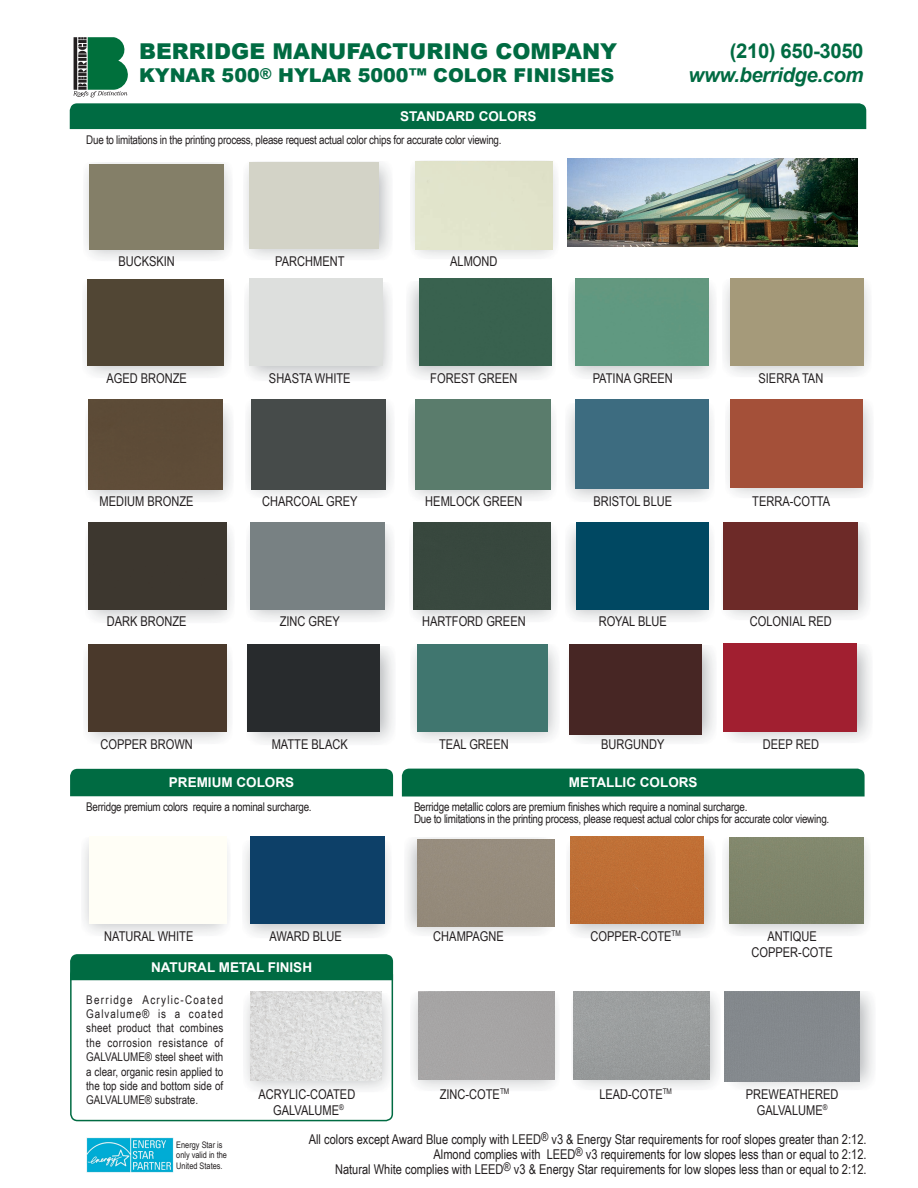
<style>
.page{position:relative;width:918px;height:1188px;background:#fff}
.page>*{position:absolute;margin:0;border:0;box-sizing:border-box;transform-origin:0 0}
.t1{font:900 21.75px "Arial";color:#006b42}
.t2{font:italic 700 20.25px "Arial";letter-spacing:-.02em;color:#006b42}
.t3{font:700 20.25px "Arial";letter-spacing:-.02em;color:#006b42}
.t4{font:900 19.05px "Arial";color:#006b42}
.t5{font:13.5px/16.2px "Arial Narrow";color:#231f20;text-align:center}
.t6{font:700 13.5px "Arial";color:#fff}
.t7{font:12px/14.4px "Arial Narrow";letter-spacing:-.02em;color:#231f20}
.t8{font:9px/10.8px "Arial Narrow";color:#231f20}
.s1{font-size:15px}
</style>
<div class="page">
<div style="left:70px;top:103px;width:796px;height:26px;background:#006b42"></div>
<img style="left:573px;top:992px;width:145px;height:96px">
<img style="left:412px;top:992px;width:145px;height:97px">
<img style="left:245px;top:994px;width:149px;height:103px">
<img style="left:724px;top:837px;width:144px;height:97px">
<img style="left:568px;top:840px;width:145px;height:96px">
<img style="left:406px;top:837px;width:149px;height:97px">
<img style="left:244px;top:840px;width:145px;height:96px">
<img style="left:85px;top:646px;width:145px;height:96px">
<img style="left:412px;top:645px;width:145px;height:96px">
<img style="left:723px;top:644px;width:147px;height:97px">
<img style="left:569px;top:646px;width:145px;height:96px">
<img style="left:87px;top:524px;width:145px;height:97px">
<img style="left:248px;top:524px;width:144px;height:96px">
<img style="left:247px;top:400px;width:145px;height:96px">
<img style="left:87px;top:404px;width:144px;height:96px">
<img style="left:410px;top:403px;width:302px;height:97px">
<img style="left:411px;top:524px;width:144px;height:96px">
<img style="left:570px;top:281px;width:144px;height:96px">
<img style="left:408px;top:281px;width:145px;height:97px">
<img style="left:84px;top:279px;width:145px;height:97px">
<img style="left:85px;top:163px;width:145px;height:96px">
<img style="left:245px;top:162px;width:145px;height:96px">
<img style="left:412px;top:161px;width:144px;height:96px">
<img style="left:567px;top:158px;width:291px;height:88px">
<div style="left:70px;top:769px;width:323px;height:27px;background:#006b42"></div>
<div style="left:402px;top:769px;width:463px;height:27px;background:#006b42"></div>
<div style="left:70px;top:968px;width:323px;height:153px;border:2px solid #006b42;border-radius:7px"></div>
<div style="left:70px;top:954px;width:323px;height:26px;background:#006b42"></div>
<svg style="left:73px;top:37px;width:55px;height:60px;background:#468567"></svg>
<img style="left:86px;top:1137px;width:88px;height:36px">
<div style="left:90px;top:164px;width:134px;height:85px;background:#847f68"></div>
<div style="left:249px;top:163px;width:129px;height:86px;background:#d3d3c7"></div>
<div style="left:416px;top:162px;width:136px;height:87px;background:#e1e4cb"></div>
<div style="left:88px;top:279px;width:136px;height:86px;background:#514634"></div>
<div style="left:249px;top:278px;width:134px;height:87px;background:#dddfdd"></div>
<div style="left:419px;top:278px;width:132px;height:87px;background:#39624f"></div>
<div style="left:576px;top:278px;width:132px;height:87px;background:#609981"></div>
<div style="left:730px;top:278px;width:134px;height:87px;background:#a59a7a"></div>
<div style="left:89px;top:400px;width:134px;height:89px;background:#5d4b37"></div>
<div style="left:252px;top:400px;width:134px;height:89px;background:#464b4a"></div>
<div style="left:416px;top:399px;width:135px;height:90px;background:#5a7c6c"></div>
<div style="left:576px;top:399px;width:133px;height:90px;background:#3d6c80"></div>
<div style="left:730px;top:399px;width:133px;height:89px;background:#a45039"></div>
<div style="left:89px;top:522px;width:137px;height:88px;background:#3d372f"></div>
<div style="left:250px;top:522px;width:134px;height:88px;background:#788183"></div>
<div style="left:414px;top:522px;width:136px;height:88px;background:#38483e"></div>
<div style="left:576px;top:522px;width:133px;height:88px;background:#004862"></div>
<div style="left:723px;top:522px;width:135px;height:88px;background:#6d2a28"></div>
<div style="left:89px;top:644px;width:137px;height:88px;background:#4a392b"></div>
<div style="left:247px;top:644px;width:133px;height:88px;background:#282b2d"></div>
<div style="left:418px;top:644px;width:130px;height:88px;background:#40766f"></div>
<div style="left:569px;top:644px;width:133px;height:90px;background:#472624"></div>
<div style="left:723px;top:643px;width:134px;height:88px;background:#a11f30"></div>
<div style="left:89px;top:837px;width:137px;height:87px;background:#fffef6"></div>
<div style="left:251px;top:837px;width:133px;height:87px;background:#0d4068"></div>
<div style="left:418px;top:840px;width:136px;height:86px;background:#968b7c"></div>
<div style="left:570px;top:837px;width:133px;height:86px;background:#be6e34"></div>
<div style="left:730px;top:838px;width:133px;height:86px;background:#7f846a"></div>
<img style="left:251px;top:991px;width:130px;height:90px">
<div style="left:418px;top:991px;width:136px;height:89px;background:#a6a4a4"></div>
<div style="left:574px;top:991px;width:135px;height:89px;background:#9a9d9e"></div>
<div style="left:725px;top:991px;width:135px;height:91px;background:#84898d"></div>
<h1 class="t1" style="left:139px;top:35px;width:480px">BERRIDGE MANUFACTURING COMPANY</h1>
<h3 class="t4" style="left:139px;top:61px;width:477px">KYNAR 500<span class="s1">®</span> HYLAR 5000™ COLOR FINISHES</h3>
<p class="t6" style="left:400px;top:107px;width:138px">STANDARD COLORS</p>
<p class="t7" style="left:86px;top:132px;width:417px">Due to limitations in the printing process, please request actual color chips for accurate color viewing.</p>
<p class="t5" style="left:118px;top:252px;width:58px">BUCKSKIN</p>
<p class="t5" style="left:275px;top:252px;width:71px">PARCHMENT</p>
<p class="t5" style="left:450px;top:252px;width:49px">ALMOND</p>
<h2 class="t3" style="left:730px;top:37px;width:135px">(210) 650-3050</h2>
<h2 class="t2" style="left:689px;top:61px;width:176px">www.berridge.com</h2>
<p class="t5" style="left:106px;top:370px;width:82px">AGED BRONZE</p>
<p class="t5" style="left:269px;top:370px;width:83px">SHASTA WHITE</p>
<p class="t5" style="left:430px;top:370px;width:89px">FOREST GREEN</p>
<p class="t5" style="left:593px;top:370px;width:82px">PATINA GREEN</p>
<p class="t5" style="left:759px;top:370px;width:66px">SIERRA TAN</p>
<p class="t5" style="left:100px;top:492px;width:96px">MEDIUM BRONZE</p>
<p class="t5" style="left:262px;top:492px;width:97px">CHARCOAL GREY</p>
<p class="t5" style="left:425px;top:492px;width:99px">HEMLOCK GREEN</p>
<p class="t5" style="left:593px;top:492px;width:80px">BRISTOL BLUE</p>
<p class="t5" style="left:752px;top:492px;width:79px">TERRA-COTTA</p>
<p class="t5" style="left:107px;top:612px;width:81px">DARK BRONZE</p>
<p class="t5" style="left:280px;top:612px;width:62px">ZINC GREY</p>
<p class="t5" style="left:422px;top:612px;width:105px">HARTFORD GREEN</p>
<p class="t5" style="left:599px;top:612px;width:70px">ROYAL BLUE</p>
<p class="t5" style="left:750px;top:612px;width:84px">COLONIAL RED</p>
<p class="t5" style="left:101px;top:736px;width:94px">COPPER BROWN</p>
<p class="t5" style="left:272px;top:736px;width:78px">MATTE BLACK</p>
<p class="t5" style="left:439px;top:736px;width:71px">TEAL GREEN</p>
<p class="t5" style="left:601px;top:736px;width:65px">BURGUNDY</p>
<p class="t5" style="left:763px;top:736px;width:58px">DEEP RED</p>
<p class="t6" style="left:169px;top:774px;width:127px">PREMIUM COLORS</p>
<p class="t7" style="left:86px;top:799px;width:227px">Berridge premium colors require a nominal surcharge.</p>
<p class="t6" style="left:569px;top:774px;width:130px">METALLIC COLORS</p>
<p class="t7" style="left:414px;top:800px;width:417px;line-height:12px">Berridge metallic colors are premium finishes which require a nominal surcharge.<br>Due to limitations in the printing process, please request actual color chips for accurate color viewing.</p>
<p class="t5" style="left:104px;top:927px;width:91px">NATURAL WHITE</p>
<p class="t5" style="left:269px;top:927px;width:74px">AWARD BLUE</p>
<p class="t5" style="left:590px;top:927px;width:92px">COPPER-COTE<sup>TM</sup></p>
<p class="t5" style="left:433px;top:927px;width:72px">CHAMPAGNE</p>
<p class="t5" style="left:752px;top:927px;width:83px">ANTIQUE<br>COPPER-COTE</p>
<p class="t6" style="left:151px;top:958px;width:162px">NATURAL METAL FINISH</p>
<p class="t7" style="left:86px;top:992px;width:139px;text-align:justify">Berridge Acrylic-Coated Galvalume® is a coated sheet product that combines the corrosion resistance of GALVALUME® steel sheet with a clear, organic resin applied to the top side and bottom side of GALVALUME® substrate.</p>
<p class="t5" style="left:259px;top:1085px;width:98px">ACRYLIC-COATED<br>GALVALUME<sup>®</sup></p>
<p class="t5" style="left:440px;top:1085px;width:71px">ZINC-COTE<sup>TM</sup></p>
<p class="t5" style="left:599px;top:1085px;width:74px">LEAD-COTE<sup>TM</sup></p>
<p class="t5" style="left:746px;top:1085px;width:94px">PREWEATHERED<br>GALVALUME<sup>®</sup></p>
<p class="t8" style="left:176px;top:1139px;width:52px">Energy Star is only valid in the<br>United States.</p>
<p class="t5" style="left:309px;top:1132px;width:559px;line-height:15px;text-align:right">All colors except Award Blue comply with LEED<sup>®</sup> v3 &amp; Energy Star requirements for roof slopes greater than 2:12.<br>Almond complies with LEED<sup>®</sup> v3 requirements for low slopes less than or equal to 2:12.<br>Natural White complies with LEED<sup>®</sup> v3 &amp; Energy Star requirements for low slopes less than or equal to 2:12.</p>
</div>
